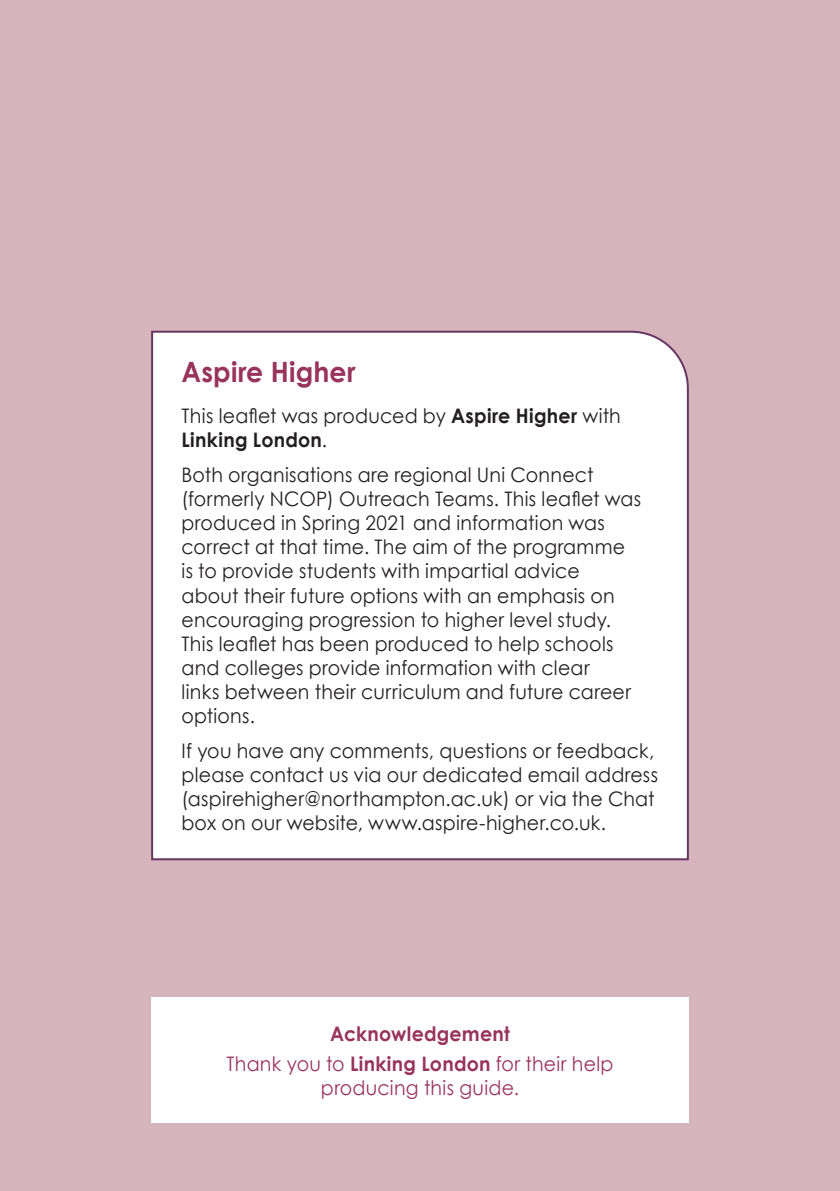
<style>
.page{position:relative;width:840px;height:1191px;background:#fff}
.page>*{position:absolute;margin:0;border:0;box-sizing:border-box;transform-origin:0 0}
.t1{font:700 28px "Century Gothic";letter-spacing:.005em;color:#98335c;scale:.95 1}
.t2{font:20px/24px "Century Gothic";letter-spacing:.01em;color:#231f20;scale:.95 1}
.t3{font:700 20px/29.6px "Century Gothic";letter-spacing:.01em;color:#98335c;text-align:center;scale:.95 1}
.t4{font:20px "Century Gothic";letter-spacing:.015em;color:#98335c;scale:.95 1}
.s1{font-weight:700}
.s2{font-weight:400}
</style>
<div class="page">
<div style="left:0;top:0;width:839px;height:1191px;background:#d6b4bc"></div>
<div style="left:151px;top:997px;width:537px;height:126px;background:#fff"></div>
<div style="left:151px;top:330px;width:538px;height:531px;background:#fff"></div>
<p class="t1" style="left:181px;top:354px;width:185px">Aspire Higher</p>
<p class="t2" style="left:181px;top:403px;width:463px">This leaflet was produced by <span class="s1">Aspire Higher</span> with<br><span class="s1">Linking London</span>.</p>
<p class="t2" style="left:181px;top:463px;width:485px">Both organisations are regional Uni Connect (formerly NCOP) Outreach Teams. This leaflet was produced in Spring 2021 and information was correct at that time. The aim of the programme is to provide students with impartial advice about their future options with an emphasis on encouraging progression to higher level study.<br>This leaflet has been produced to help schools and colleges provide information with clear<br>links between their curriculum and future career options.</p>
<p class="t2" style="left:181px;top:738px;width:503px">If you have any comments, questions or feedback, please contact us via our dedicated email address (aspirehigher@northampton.ac.uk) or via the Chat box on our website, www.aspire-higher.co.uk.</p>
<p class="t3" style="left:226px;top:1018px;width:408px">Acknowledgement<br><span class="s2">Thank you to</span> Linking London <span class="s2">for their help</span></p>
<p class="t4" style="left:321px;top:1075px;width:210px">producing this guide.</p>
</div>
